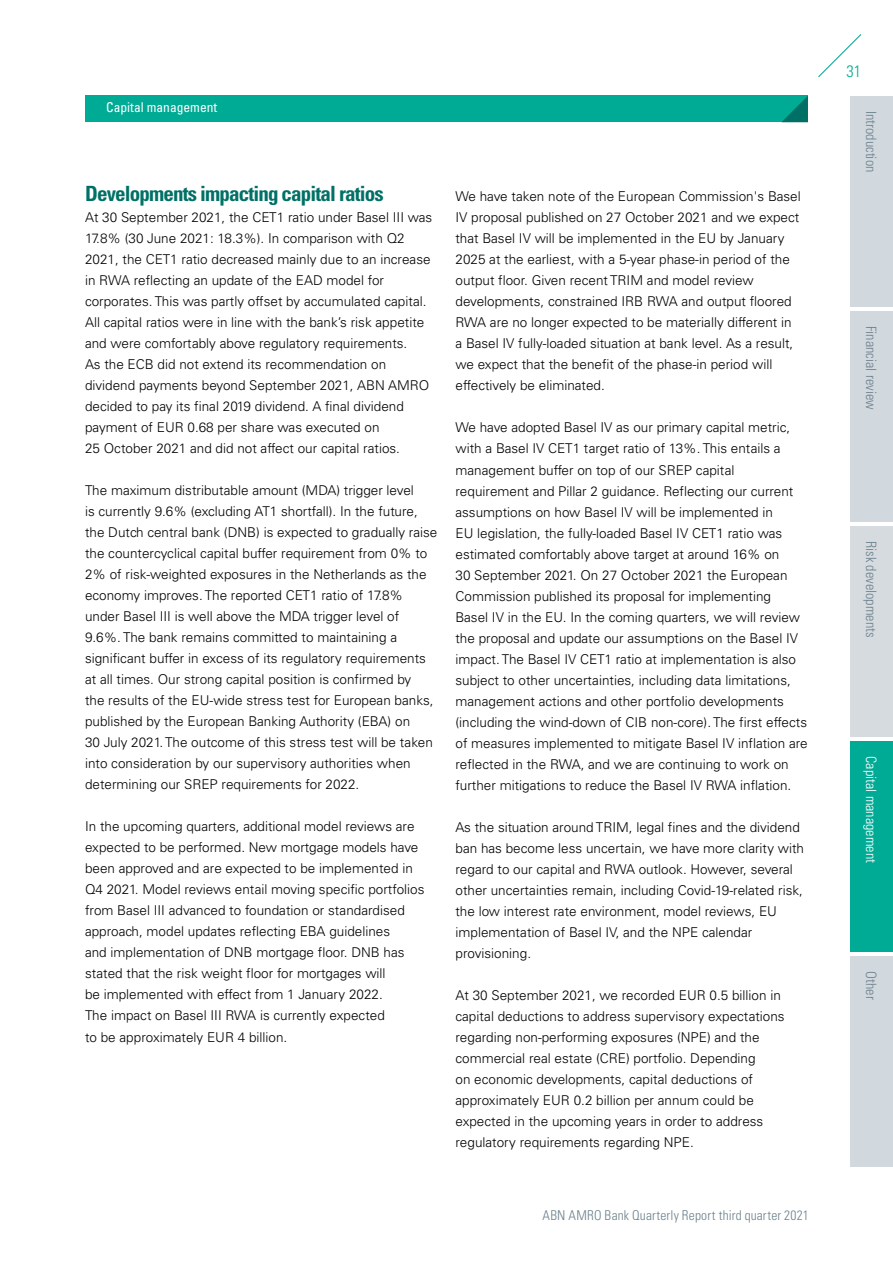
<style>
.page{position:relative;width:893px;height:1263px;background:#fff}
.page>*{position:absolute;margin:0;border:0;box-sizing:border-box;transform-origin:0 0}
.t1{font:700 condensed 21px "Univers LT Std";letter-spacing:-.04em;color:#007066}
.t2{font:300 condensed 16.5px "Univers LT Std";color:#00ab95}
.t3{font:300 condensed 14.25px "Univers LT Std";color:#6c818d}
.t4{font:300 condensed 14.25px "Univers LT Std";color:#fff}
.t5{font:300 13.5px/21px "Univers LT Std";color:#000}
.t6{font:300 condensed 13.5px "Univers LT Std";letter-spacing:.015em;color:#6c818d}
.t7{font:condensed 13.5px "Univers LT Std";color:#fff}
</style>
<div class="page">
<div style="left:85px;top:96px;width:723px;height:26px;background:#00ab95"></div>
<svg style="left:782px;top:96px;width:26px;height:26px"></svg>
<svg style="left:818px;top:34px;width:44px;height:43px"></svg>
<div style="left:850px;top:96px;width:43px;height:211px;background:#d2d9de"></div>
<div style="left:850px;top:311px;width:43px;height:211px;background:#d2d9de"></div>
<div style="left:850px;top:956px;width:43px;height:211px;background:#d2d9de"></div>
<div style="left:850px;top:741px;width:43px;height:211px;background:#00ab95"></div>
<div style="left:850px;top:526px;width:43px;height:211px;background:#d6dbdf"></div>
<p class="t7" style="left:106px;top:99px;width:112px">Capital management</p>
<h1 class="t1" style="left:85px;top:181px;width:300px">Developments impacting capital ratios</h1>
<p class="t5" style="left:85px;top:207px;width:349px">At 30 September 2021, the CET1 ratio under Basel III was 17.8% (30 June 2021: 18.3%). In comparison with Q2<br>2021, the CET1 ratio decreased mainly due to an increase in RWA reflecting an update of the EAD model for corporates. This was partly offset by accumulated capital.<br>All capital ratios were in line with the bank’s risk appetite and were comfortably above regulatory requirements.<br>As the ECB did not extend its recommendation on dividend payments beyond September 2021, ABN AMRO decided to pay its final 2019 dividend. A final dividend payment of EUR 0.68 per share was executed on<br>25 October 2021 and did not affect our capital ratios.</p>
<p class="t5" style="left:85px;top:480px;width:354px">The maximum distributable amount (MDA) trigger level<br>is currently 9.6% (excluding AT1 shortfall). In the future, the Dutch central bank (DNB) is expected to gradually raise the countercyclical capital buffer requirement from 0% to 2% of risk-weighted exposures in the Netherlands as the economy improves. The reported CET1 ratio of 17.8% under Basel III is well above the MDA trigger level of 9.6%. The bank remains committed to maintaining a significant buffer in excess of its regulatory requirements at all times. Our strong capital position is confirmed by<br>the results of the EU-wide stress test for European banks, published by the European Banking Authority (EBA) on<br>30 July 2021. The outcome of this stress test will be taken into consideration by our supervisory authorities when determining our SREP requirements for 2022.</p>
<p class="t5" style="left:85px;top:816px;width:341px">In the upcoming quarters, additional model reviews are expected to be performed. New mortgage models have been approved and are expected to be implemented in Q4 2021. Model reviews entail moving specific portfolios from Basel III advanced to foundation or standardised approach, model updates reflecting EBA guidelines<br>and implementation of DNB mortgage floor. DNB has stated that the risk weight floor for mortgages will<br>be implemented with effect from 1 January 2022.<br>The impact on Basel III RWA is currently expected<br>to be approximately EUR 4 billion.</p>
<p class="t5" style="left:455px;top:186px;width:347px">We have taken note of the European Commission's Basel IV proposal published on 27 October 2021 and we expect that Basel IV will be implemented in the EU by January 2025 at the earliest, with a 5-year phase-in period of the output floor. Given recent TRIM and model review developments, constrained IRB RWA and output floored RWA are no longer expected to be materially different in a Basel IV fully-loaded situation at bank level. As a result, we expect that the benefit of the phase-in period will effectively be eliminated.</p>
<p class="t5" style="left:455px;top:417px;width:354px">We have adopted Basel IV as our primary capital metric, with a Basel IV CET1 target ratio of 13%. This entails a management buffer on top of our SREP capital requirement and Pillar 2 guidance. Reflecting our current assumptions on how Basel IV will be implemented in<br>EU legislation, the fully-loaded Basel IV CET1 ratio was estimated comfortably above target at around 16% on<br>30 September 2021. On 27 October 2021 the European Commission published its proposal for implementing<br>Basel IV in the EU. In the coming quarters, we will review the proposal and update our assumptions on the Basel IV impact. The Basel IV CET1 ratio at implementation is also subject to other uncertainties, including data limitations, management actions and other portfolio developments (including the wind-down of CIB non-core). The first effects of measures implemented to mitigate Basel IV inflation are reflected in the RWA, and we are continuing to work on further mitigations to reduce the Basel IV RWA inflation.</p>
<p class="t5" style="left:455px;top:816px;width:350px">As the situation around TRIM, legal fines and the dividend ban has become less uncertain, we have more clarity with regard to our capital and RWA outlook. However, several other uncertainties remain, including Covid-19-related risk, the low interest rate environment, model reviews, EU implementation of Basel IV, and the NPE calendar provisioning.</p>
<p class="t5" style="left:455px;top:984px;width:331px">At 30 September 2021, we recorded EUR 0.5 billion in capital deductions to address supervisory expectations regarding non-performing exposures (NPE) and the commercial real estate (CRE) portfolio. Depending<br>on economic developments, capital deductions of approximately EUR 0.2 billion per annum could be expected in the upcoming years in order to address regulatory requirements regarding NPE.</p>
<p class="t6" style="left:542px;top:1207px;width:268px">ABN AMRO Bank Quarterly Report third quarter 2021</p>
<p class="t2" style="left:846px;top:61px;width:16px">31</p>
<p class="t3" style="left:880px;top:111px;width:63px;rotate:90deg">Introduction</p>
<p class="t3" style="left:880px;top:326px;width:85px;rotate:90deg">Financial review</p>
<p class="t3" style="left:880px;top:541px;width:98px;rotate:90deg">Risk developments</p>
<p class="t4" style="left:880px;top:756px;width:108px;rotate:90deg">Capital management</p>
<p class="t3" style="left:880px;top:971px;width:30px;rotate:90deg">Other</p>
</div>
